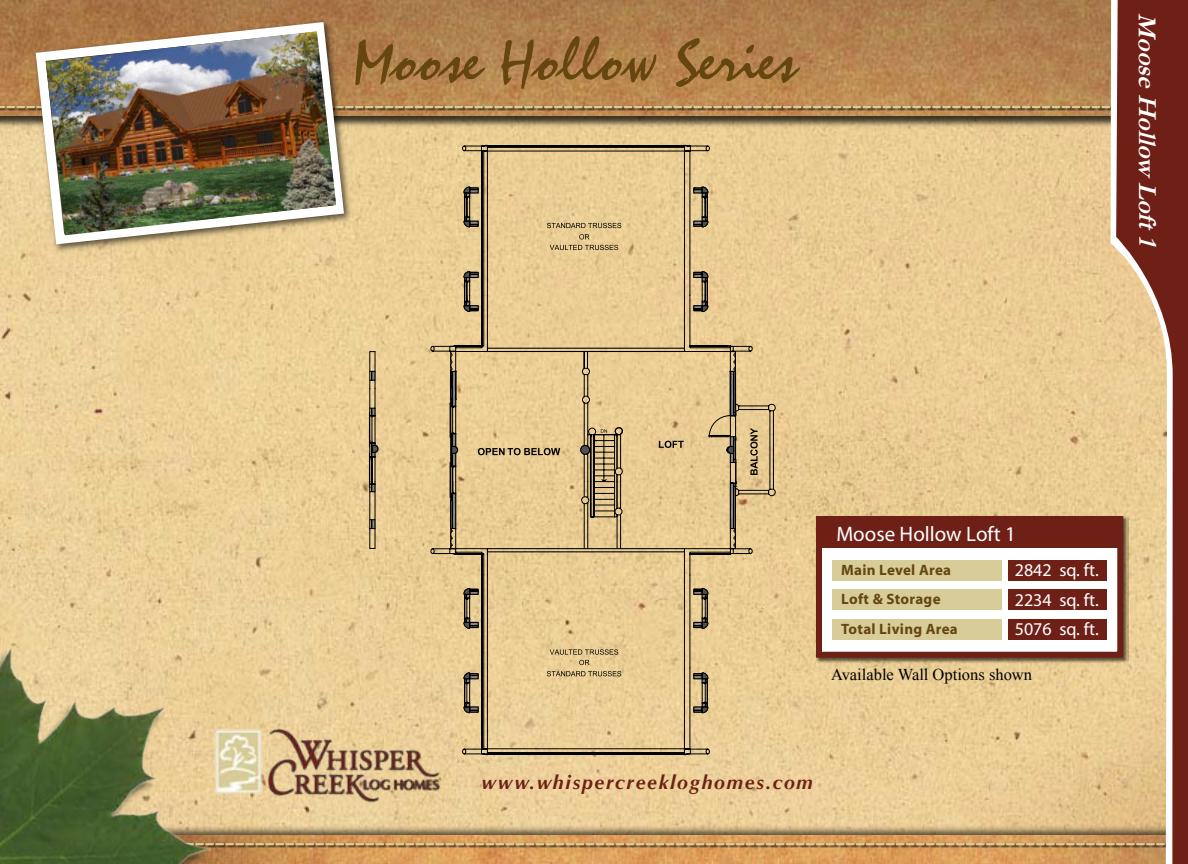
<style>
.page{position:relative;width:1188px;height:864px;background:#fff}
.page>*{position:absolute;margin:0;border:0;box-sizing:border-box;transform-origin:0 0}
.t1{font:63px "Staccato 222 BT";color:#654610}
.t2{font:italic 700 26.1px "Garamond";color:#fff}
.t3{font:21px "Myriad Web Pro";color:#fff}
.t4{font:italic 700 19.5px "Optima";letter-spacing:.09em;color:#6f2016}
.t5{font:18px/28.8px "Myriad Web Pro";color:#fff}
.t6{font:16.5px "Times New Roman";color:#000}
.t7{font:700 15px/29.7px "Myriad";letter-spacing:.02em;color:#654610}
</style>
<div class="page">
<img style="left:0;top:129px;width:1111px;height:695px">
<svg style="left:0;top:116px;width:1111px;height:13px;background:#91805c"></svg>
<img style="left:0;top:0;width:1111px;height:116px">
<svg style="left:0;top:105px;width:1111px;height:6px;background:#926c41"></svg>
<svg style="left:0;top:106px;width:1111px;height:2px;background:#cbbb88"></svg>
<svg style="left:241px;top:824px;width:870px;height:11px;background:#b49e73"></svg>
<img style="left:241px;top:835px;width:870px;height:29px">
<svg style="left:241px;top:842px;width:870px;height:6px;background:#a77a47"></svg>
<svg style="left:241px;top:843px;width:870px;height:2px;background:#cdbb87"></svg>
<img style="left:0;top:643px;width:241px;height:221px">
<img style="left:212px;top:715px;width:233px;height:97px">
<svg style="left:815px;top:515px;width:296px;height:148px;background:#a59168"></svg>
<div style="left:816px;top:516px;width:307px;height:142px;background:#fff;border:6px solid #6f2016"></div>
<div style="left:819px;top:518px;width:301px;height:30px;background:#6f2016"></div>
<div style="left:832px;top:560px;width:170px;height:21px;background:#d8cd98"></div>
<div style="left:832px;top:589px;width:170px;height:21px;background:#d8cd98"></div>
<div style="left:832px;top:619px;width:170px;height:21px;background:#d8cd98"></div>
<div style="left:1008px;top:560px;width:99px;height:21px;background:#6f2016"></div>
<div style="left:1008px;top:589px;width:99px;height:21px;background:#6f2016"></div>
<div style="left:1008px;top:619px;width:99px;height:21px;background:#6f2016"></div>
<svg style="left:31px;top:18px;width:322px;height:235px;background:#ddbe87"></svg>
<svg style="left:31px;top:17px;width:318px;height:232px;background:#c9a87b"></svg>
<svg style="left:1111px;top:0;width:4px;height:864px"></svg>
<svg style="left:1115px;top:0;width:73px;height:864px;background:#ae7a5c"></svg>
<img style="left:46px;top:31px;width:290px;height:204px">
<hr style="left:684px;top:202px;width:1px;height:93px;background:#000">
<hr style="left:690px;top:202px;width:1px;height:93px;background:#000">
<hr style="left:482px;top:202px;width:1px;height:76px;background:#000">
<hr style="left:484px;top:202px;width:1px;height:93px;background:#000">
<hr style="left:487px;top:202px;width:1px;height:93px;background:#000">
<svg style="left:462px;top:145px;width:248px;height:83px;background:#d1b885"></svg>
<svg style="left:550px;top:234px;width:68px;height:16px"></svg>
<hr style="left:690px;top:575px;width:1px;height:93px;background:#000">
<hr style="left:684px;top:575px;width:1px;height:93px;background:#000">
<hr style="left:482px;top:622px;width:1px;height:46px;background:#000">
<hr style="left:484px;top:575px;width:1px;height:93px;background:#000">
<hr style="left:487px;top:575px;width:1px;height:93px;background:#000">
<svg style="left:369px;top:271px;width:407px;height:358px;background:#dbc18b"></svg>
<svg style="left:462px;top:649px;width:248px;height:106px;background:#d6bd89"></svg>
<h1 class="t1" style="left:352px;top:25px;width:447px">Moose Hollow Series</h1>
<h2 class="t2" style="left:1163px;top:13px;width:242px;rotate:90deg">MooseHollow Loft1</h2>
<h3 class="t3" style="left:836px;top:521px;width:181px">Moose Hollow Loft 1</h3>
<p class="t5" style="left:1015px;top:555px;width:86px">2842 sq. ft.</p>
<p class="t7" style="left:841px;top:556px;width:118px">Main Level Area<br>Loft &amp; Storage<br>Total Living Area</p>
<p class="t5" style="left:1015px;top:585px;width:86px">2234 sq. ft.<br>5076 sq. ft.</p>
<p class="t6" style="left:831px;top:665px;width:203px">Available Wall Options shown</p>
<h3 class="t4" style="left:481px;top:770px;width:333px">www.whispercreekloghomes.com</h3>
</div>
